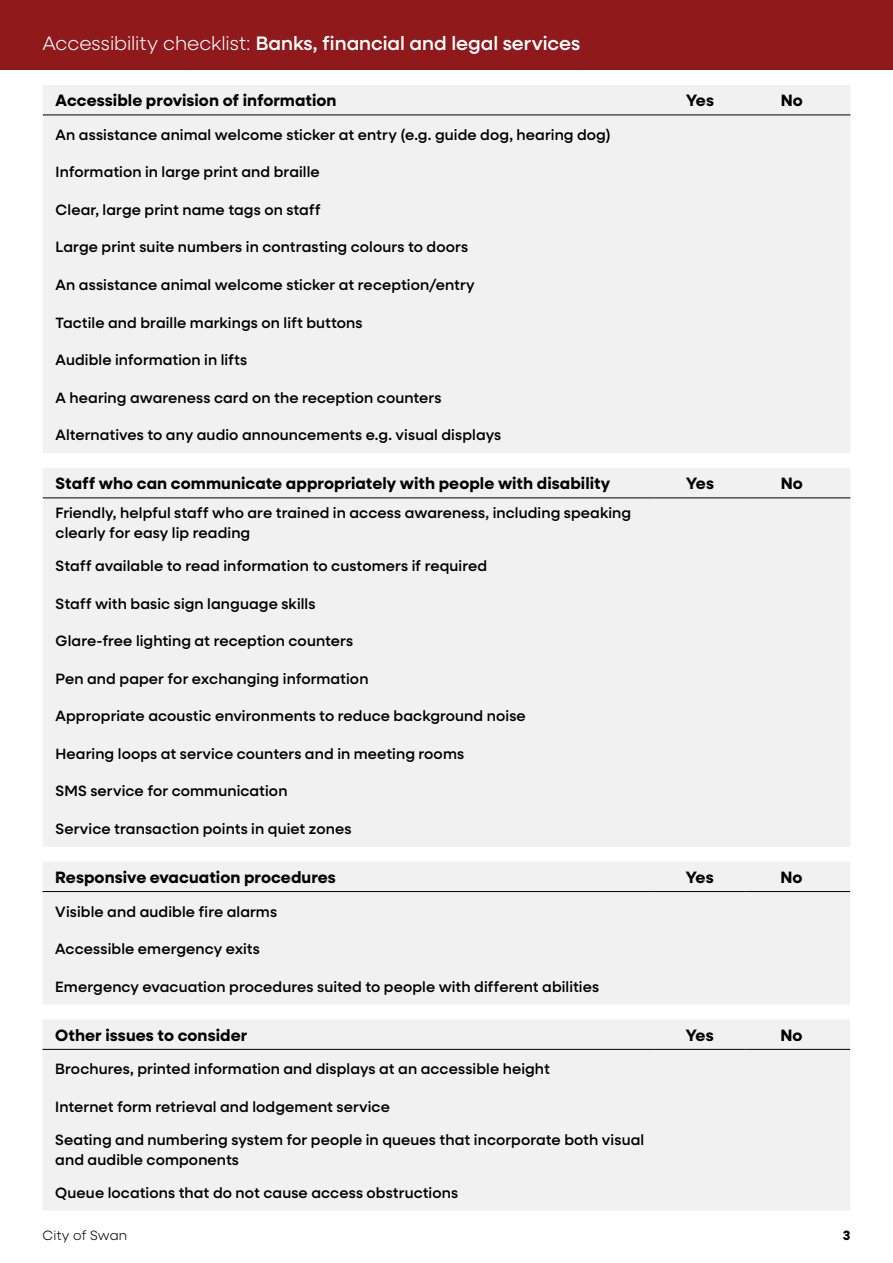
<style>
.page{position:relative;width:893px;height:1263px;background:#fff}
.page>*{position:absolute;margin:0;border:0;box-sizing:border-box;transform-origin:0 0}
.t1{font:500 19.5px "Neulis Sans";color:#fff}
.t2{font:700 16.5px "Neulis Sans";letter-spacing:.005em;color:#000}
.t3{font:500 15px/19.5px "Neulis Sans";letter-spacing:.005em;color:#000}
.t4{font:300 13.5px "Neulis Sans";letter-spacing:.01em;color:#000}
.t5{font:700 13.5px "Neulis Sans";color:#000}
.s1{font-weight:300}
</style>
<div class="page">
<div style="left:0;top:0;width:893px;height:70px;background:#90191c"></div>
<div style="left:43px;top:468px;width:807px;height:378px;background:#f1f1f2"></div>
<hr style="left:43px;top:497px;width:611px;height:1px;background:#000">
<hr style="left:654px;top:497px;width:92px;height:1px;background:#000">
<hr style="left:746px;top:497px;width:104px;height:1px;background:#000">
<div style="left:43px;top:85px;width:807px;height:368px;background:#f1f1f2"></div>
<hr style="left:43px;top:115px;width:611px;height:1px;background:#000">
<hr style="left:654px;top:115px;width:92px;height:1px;background:#000">
<hr style="left:746px;top:115px;width:104px;height:1px;background:#000">
<div style="left:43px;top:862px;width:807px;height:142px;background:#f1f1f2"></div>
<hr style="left:43px;top:891px;width:611px;height:1px;background:#000">
<hr style="left:654px;top:891px;width:92px;height:1px;background:#000">
<hr style="left:746px;top:891px;width:104px;height:1px;background:#000">
<div style="left:43px;top:1020px;width:807px;height:190px;background:#f1f1f2"></div>
<hr style="left:43px;top:1049px;width:611px;height:1px;background:#000">
<hr style="left:654px;top:1049px;width:92px;height:1px;background:#000">
<hr style="left:746px;top:1049px;width:104px;height:1px;background:#000">
<h1 class="t1" style="left:43px;top:29px;width:539px"><span class="s1">Accessibility checklist:</span> Banks, financial and legal services</h1>
<p class="t2" style="left:56px;top:89px;width:282px">Accessible provision of information</p>
<p class="t2" style="left:686px;top:89px;width:29px">Yes</p>
<p class="t2" style="left:781px;top:89px;width:24px">No</p>
<p class="t3" style="left:56px;top:124px;width:557px">An assistance animal welcome sticker at entry (e.g. guide dog, hearing dog)</p>
<p class="t3" style="left:56px;top:162px;width:266px">Information in large print and braille</p>
<p class="t3" style="left:56px;top:199px;width:267px">Clear, large print name tags on staff</p>
<p class="t3" style="left:56px;top:237px;width:414px">Large print suite numbers in contrasting colours to doors</p>
<p class="t3" style="left:56px;top:274px;width:421px">An assistance animal welcome sticker at reception/entry</p>
<p class="t3" style="left:56px;top:312px;width:309px">Tactile and braille markings on lift buttons</p>
<p class="t3" style="left:56px;top:349px;width:193px">Audible information in lifts</p>
<p class="t3" style="left:56px;top:387px;width:387px">A hearing awareness card on the reception counters</p>
<p class="t3" style="left:56px;top:424px;width:447px">Alternatives to any audio announcements e.g. visual displays</p>
<p class="t2" style="left:56px;top:471px;width:556px">Staff who can communicate appropriately with people with disability</p>
<p class="t2" style="left:686px;top:471px;width:29px">Yes</p>
<p class="t2" style="left:781px;top:471px;width:24px">No</p>
<p class="t3" style="left:56px;top:503px;width:577px">Friendly, helpful staff who are trained in access awareness, including speaking clearly for easy lip reading</p>
<p class="t3" style="left:56px;top:555px;width:433px">Staff available to read information to customers if required</p>
<p class="t3" style="left:56px;top:593px;width:261px">Staff with basic sign language skills</p>
<p class="t3" style="left:56px;top:630px;width:299px">Glare-free lighting at reception counters</p>
<p class="t3" style="left:56px;top:668px;width:314px">Pen and paper for exchanging information</p>
<p class="t3" style="left:56px;top:705px;width:472px">Appropriate acoustic environments to reduce background noise</p>
<p class="t3" style="left:56px;top:743px;width:410px">Hearing loops at service counters and in meeting rooms</p>
<p class="t3" style="left:56px;top:780px;width:233px">SMS service for communication</p>
<p class="t3" style="left:56px;top:818px;width:297px">Service transaction points in quiet zones</p>
<p class="t2" style="left:55px;top:865px;width:282px">Responsive evacuation procedures</p>
<p class="t2" style="left:686px;top:865px;width:29px">Yes</p>
<p class="t2" style="left:780px;top:865px;width:24px">No</p>
<p class="t3" style="left:55px;top:901px;width:223px">Visible and audible fire alarms</p>
<p class="t3" style="left:55px;top:938px;width:206px">Accessible emergency exits</p>
<p class="t3" style="left:55px;top:976px;width:545px">Emergency evacuation procedures suited to people with different abilities</p>
<p class="t2" style="left:55px;top:1023px;width:193px">Other issues to consider</p>
<p class="t2" style="left:686px;top:1023px;width:29px">Yes</p>
<p class="t2" style="left:780px;top:1023px;width:24px">No</p>
<p class="t3" style="left:55px;top:1059px;width:496px">Brochures, printed information and displays at an accessible height</p>
<p class="t3" style="left:55px;top:1096px;width:336px">Internet form retrieval and lodgement service</p>
<p class="t3" style="left:55px;top:1129px;width:590px">Seating and numbering system for people in queues that incorporate both visual and audible components</p>
<p class="t3" style="left:55px;top:1182px;width:404px">Queue locations that do not cause access obstructions</p>
<p class="t4" style="left:43px;top:1226px;width:86px">City of Swan</p>
<p class="t5" style="left:843px;top:1225px;width:9px">3</p>
</div>
